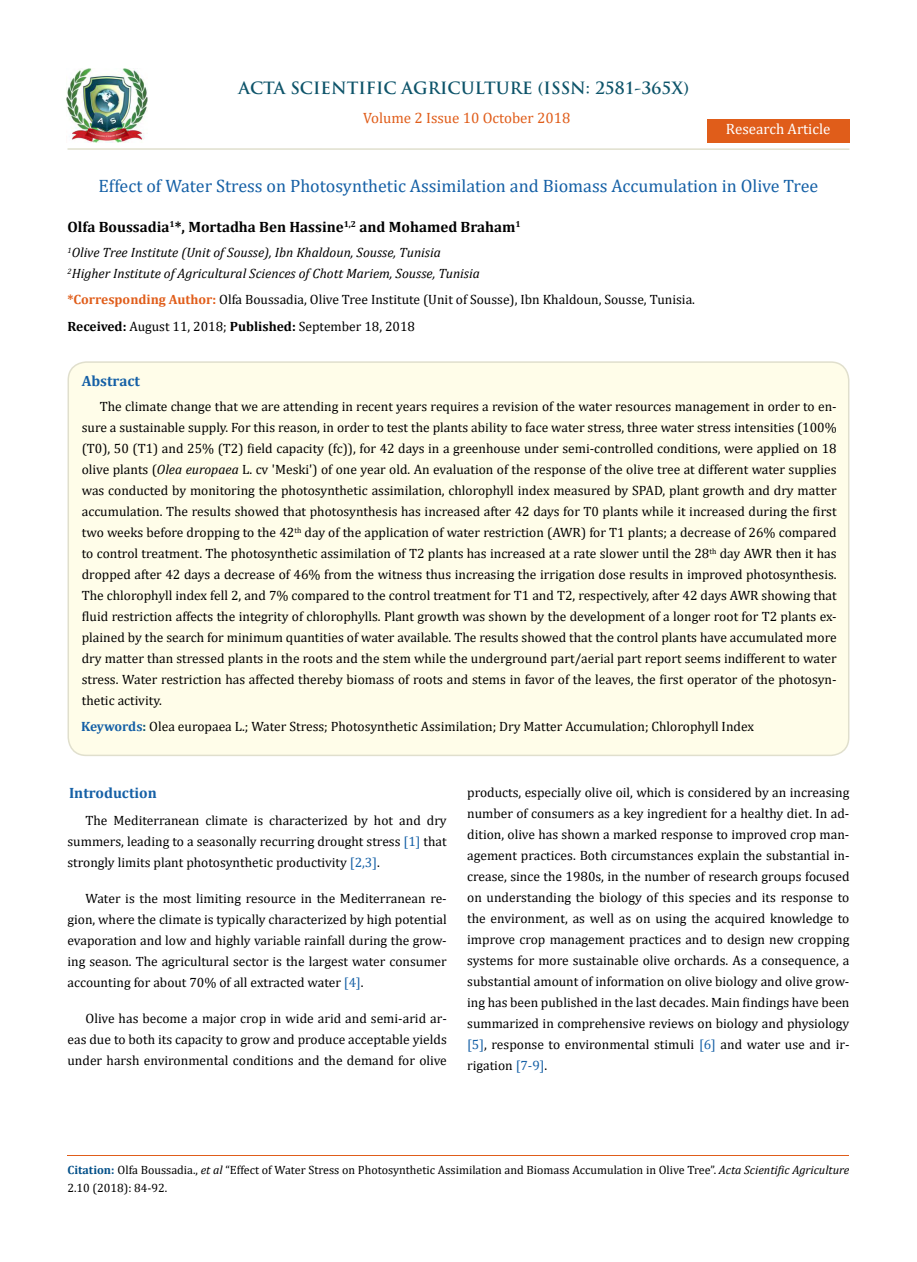
<style>
.page{position:relative;width:917px;height:1262px;background:#fff}
.page>*{position:absolute;margin:0;border:0;box-sizing:border-box;transform-origin:0 0}
.t1{font:18px "Cambria";color:#1560a6}
.t2{font:700 16.5px "Trajan Pro";color:#0e546a}
.t3{font:700 15px "Cambria";color:#000}
.t4{font:15px "Cambria";color:#e05d1a}
.t5{font:700 15px "Cambria";color:#1560a6}
.t6{font:15px "Cambria";color:#fff}
.t7{font:13.5px/21px "Cambria";color:#000;text-align:justify}
.t8{font:italic 13.5px/21px "Cambria";color:#000}
.t9{font:12px/18px "Cambria";color:#000}
.s1{font-weight:700;color:#e05d1a}
.s2{font-weight:700}
.s3{font-style:italic}
.s4{font-weight:700;color:#1560a6}
.s5{font-weight:700;color:#0e546a}
.s6{color:#1560a6}
.s7{font-weight:700;color:#035089}
</style>
<div class="page">
<img style="left:67px;top:68px;width:80px;height:74px">
<div style="left:707px;top:119px;width:142px;height:23px;background:#e05d1a"></div>
<div style="left:68px;top:362px;width:780px;height:393px;background:#fffde9;border-radius:18px"></div>
<div style="left:67px;top:361px;width:782px;height:395px;border:2px solid #e0dfcd;border-radius:18px"></div>
<hr style="left:67px;top:1155px;width:782px;height:1px;background:#e05d1a">
<hr style="left:67px;top:148px;width:782px;height:2px;background:#e0dfcd">
<p class="t2" style="left:238px;top:77px;width:452px">ACTA SCIENTIFIC AGRICULTURE (ISSN: 2581-365X)</p>
<p class="t4" style="left:363px;top:109px;width:209px">Volume 2 Issue 10 October 2018</p>
<p class="t6" style="left:726px;top:120px;width:106px">Research Article</p>
<h1 class="t1" style="left:99px;top:175px;width:721px">Effect of Water Stress on Photosynthetic Assimilation and Biomass Accumulation in Olive Tree</h1>
<p class="t3" style="left:67px;top:216px;width:454px">Olfa Boussadia<sup>1</sup>*, Mortadha Ben Hassine<sup>1,2</sup> and Mohamed Braham<sup>1</sup></p>
<p class="t8" style="left:67px;top:241px;width:414px"><sup>1</sup>Olive Tree Institute (Unit of Sousse), Ibn Khaldoun, Sousse, Tunisia<br><sup>2</sup>Higher Institute of Agricultural Sciences of Chott Mariem, Sousse, Tunisia</p>
<p class="t7" style="left:67px;top:289px;width:629px"><span class="s1">*Corresponding Author:</span> Olfa Boussadia, Olive Tree Institute (Unit of Sousse), Ibn Khaldoun, Sousse, Tunisia.</p>
<p class="t7" style="left:67px;top:315px;width:349px"><span class="s2">Received:</span> August 11, 2018; <span class="s2">Published:</span> September 18, 2018</p>
<p class="t5" style="left:82px;top:370px;width:60px">Abstract</p>
<p class="t7" style="left:82px;top:396px;width:756px;text-indent:18px">The climate change that we are attending in recent years requires a revision of the water resources management in order to en&shy;sure a sustainable supply. For this reason, in order to test the plants ability to face water stress, three water stress intensities (100% (T0), 50 (T1) and 25% (T2) field capacity (fc)), for 42 days in a greenhouse under semi-controlled conditions, were applied on 18 olive plants (<span class="s3">Olea europaea</span> L. cv 'Meski') of one year old. An evaluation of the response of the olive tree at different water supplies was conducted by monitoring the photosynthetic assimilation, chlorophyll index measured by SPAD, plant growth and dry matter accumulation. The results showed that photosynthesis has increased after 42 days for T0 plants while it increased during the first two weeks before dropping to the 42<sup>th</sup> day of the application of water restriction (AWR) for T1 plants; a decrease of 26% compared to control treatment. The photosynthetic assimilation of T2 plants has increased at a rate slower until the 28<sup>th</sup> day AWR then it has dropped after 42 days a decrease of 46% from the witness thus increasing the irrigation dose results in improved photosynthesis.<br>The chlorophyll index fell 2, and 7% compared to the control treatment for T1 and T2, respectively, after 42 days AWR showing that fluid restriction affects the integrity of chlorophylls. Plant growth was shown by the development of a longer root for T2 plants ex&shy;plained by the search for minimum quantities of water available. The results showed that the control plants have accumulated more dry matter than stressed plants in the roots and the stem while the underground part/aerial part report seems indifferent to water stress. Water restriction has affected thereby biomass of roots and stems in favor of the leaves, the first operator of the photosyn&shy;thetic activity.</p>
<p class="t7" style="left:81px;top:715px;width:674px"><span class="s4">Keywords</span><span class="s5">:</span> Olea europaea L.; Water Stress; Photosynthetic Assimilation; Dry Matter Accumulation; Chlorophyll Index</p>
<p class="t5" style="left:69px;top:782px;width:89px">Introduction</p>
<p class="t7" style="left:67px;top:810px;width:381px;text-indent:18px">The Mediterranean climate is characterized by hot and dry summers, leading to a seasonally recurring drought stress <span class="s6">[1]</span> that strongly limits plant photosynthetic productivity <span class="s6">[2,3]</span>.</p>
<p class="t7" style="left:67px;top:887px;width:381px;text-indent:18px">Water is the most limiting resource in the Mediterranean re&shy;gion, where the climate is typically characterized by high potential evaporation and low and highly variable rainfall during the grow&shy;ing season. The agricultural sector is the largest water consumer accounting for about 70% of all extracted water <span class="s6">[4]</span>.</p>
<p class="t7" style="left:67px;top:1007px;width:381px;text-indent:18px">Olive has become a major crop in wide arid and semi-arid ar&shy;eas due to both its capacity to grow and produce acceptable yields under harsh environmental conditions and the demand for olive</p>
<p class="t7" style="left:467px;top:781px;width:384px">products, especially olive oil, which is considered by an increasing number of consumers as a key ingredient for a healthy diet. In ad&shy;dition, olive has shown a marked response to improved crop man&shy;agement practices. Both circumstances explain the substantial in&shy;crease, since the 1980s, in the number of research groups focused on understanding the biology of this species and its response to the environment, as well as on using the acquired knowledge to improve crop management practices and to design new cropping systems for more sustainable olive orchards. As a consequence, a substantial amount of information on olive biology and olive grow&shy;ing has been published in the last decades. Main findings have been summarized in comprehensive reviews on biology and physiology <span class="s6">[5]</span>, response to environmental stimuli <span class="s6">[6]</span> and water use and ir&shy;rigation <span class="s6">[7-9]</span>.</p>
<p class="t9" style="left:67px;top:1161px;width:783px"><span class="s7">Citation:</span> Olfa Boussadia., <span class="s3">et al</span> “Effect of Water Stress on Photosynthetic Assimilation and Biomass Accumulation in Olive Tree”. <span class="s3">Acta Scientific Agriculture<br></span>2.10 (2018): 84-92.</p>
</div>
